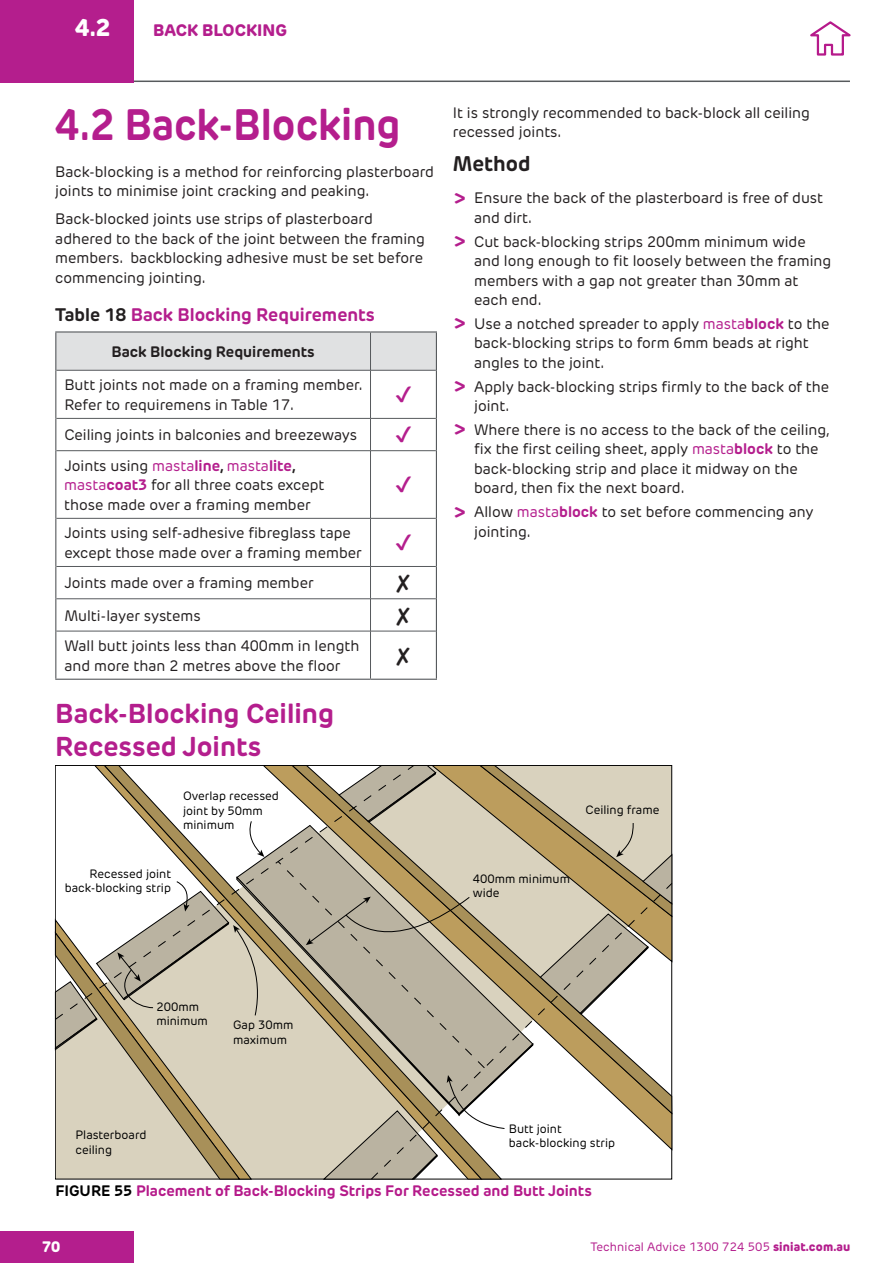
<style>
.page{position:relative;width:893px;height:1263px;background:#fff}
.page>*{position:absolute;margin:0;border:0;box-sizing:border-box;transform-origin:0 0}
.t1{font:700 43.5px "New Rubrik Edge";color:#b41e8d;scale:.93 1}
.t2{font:700 27px/32.4px "New Rubrik Edge";color:#b41e8d}
.t3{font:800 24px "New Rubrik Edge";color:#fff}
.t4{font:700 21px "New Rubrik Edge";color:#231f20}
.t5{font:700 18px "New Rubrik Edge";color:#b41e8d}
.t6{font:800 16.5px "New Rubrik Edge";color:#b41e8d}
.t7{font:15px/19.5px "New Rubrik Edge";color:#231f20}
.t8{font:700 15px "New Rubrik Edge";color:#b51a8a}
.t9{font:700 15px "New Rubrik Edge";color:#231f20}
.t10{font:800 15px "New Rubrik Edge";color:#fff}
.t11{font:12px/14.4px "New Rubrik Edge";color:#000}
.t12{font:12px "New Rubrik Edge";letter-spacing:.01em;color:#b41e8d}
.s1{color:#231f20}
.s2{color:#b41e8d}
.s3{font-weight:700;color:#b41e8d}
.s4{font-weight:700}
.s5{font-weight:700;font-size:18.75px;color:#b41e8d}
.s6{color:#000}
.s7{font-weight:800}
</style>
<div class="page">
<div style="left:0;top:1232px;width:134px;height:31px;background:#b41e8d"></div>
<div style="left:0;top:0;width:134px;height:82px;background:#b41e8d"></div>
<hr style="left:134px;top:81px;width:716px;height:1px;background:#575a5d">
<svg style="left:810px;top:21px;width:41px;height:35px"></svg>
<div style="left:56px;top:333px;width:380px;height:37px;background:#e0e1e2"></div>
<hr style="left:55px;top:331px;width:315px;height:2px;background:#575a5d">
<hr style="left:55px;top:333px;width:1px;height:37px;background:#575a5d">
<hr style="left:370px;top:331px;width:67px;height:2px;background:#575a5d">
<hr style="left:436px;top:333px;width:1px;height:37px;background:#575a5d">
<hr style="left:55px;top:370px;width:1px;height:48px;background:#575a5d">
<hr style="left:436px;top:370px;width:1px;height:48px;background:#575a5d">
<hr style="left:55px;top:418px;width:1px;height:33px;background:#575a5d">
<hr style="left:436px;top:418px;width:1px;height:33px;background:#575a5d">
<hr style="left:55px;top:451px;width:1px;height:67px;background:#575a5d">
<hr style="left:436px;top:451px;width:1px;height:67px;background:#575a5d">
<hr style="left:55px;top:518px;width:1px;height:48px;background:#575a5d">
<hr style="left:436px;top:518px;width:1px;height:48px;background:#575a5d">
<hr style="left:55px;top:566px;width:1px;height:33px;background:#575a5d">
<hr style="left:436px;top:566px;width:1px;height:33px;background:#575a5d">
<hr style="left:55px;top:599px;width:1px;height:32px;background:#575a5d">
<hr style="left:436px;top:599px;width:1px;height:32px;background:#575a5d">
<hr style="left:55px;top:631px;width:1px;height:48px;background:#575a5d">
<hr style="left:436px;top:631px;width:1px;height:48px;background:#575a5d">
<hr style="left:55px;top:679px;width:315px;height:1px;background:#575a5d">
<hr style="left:370px;top:679px;width:67px;height:1px;background:#575a5d">
<hr style="left:370px;top:333px;width:1px;height:37px;background:#575a5d">
<hr style="left:56px;top:370px;width:314px;height:1px;background:#575a5d">
<hr style="left:56px;top:418px;width:314px;height:1px;background:#575a5d">
<hr style="left:56px;top:450px;width:314px;height:1px;background:#575a5d">
<hr style="left:56px;top:518px;width:314px;height:1px;background:#575a5d">
<hr style="left:56px;top:566px;width:314px;height:1px;background:#575a5d">
<hr style="left:56px;top:598px;width:314px;height:1px;background:#575a5d">
<hr style="left:370px;top:370px;width:1px;height:48px;background:#575a5d">
<hr style="left:370px;top:419px;width:1px;height:31px;background:#575a5d">
<hr style="left:370px;top:451px;width:1px;height:67px;background:#575a5d">
<hr style="left:370px;top:518px;width:1px;height:48px;background:#575a5d">
<hr style="left:370px;top:567px;width:1px;height:32px;background:#575a5d">
<hr style="left:370px;top:599px;width:1px;height:32px;background:#575a5d">
<hr style="left:370px;top:370px;width:66px;height:1px;background:#575a5d">
<hr style="left:370px;top:418px;width:66px;height:1px;background:#575a5d">
<hr style="left:370px;top:450px;width:66px;height:1px;background:#575a5d">
<hr style="left:370px;top:518px;width:66px;height:1px;background:#575a5d">
<hr style="left:370px;top:566px;width:66px;height:1px;background:#575a5d">
<hr style="left:370px;top:598px;width:66px;height:1px;background:#575a5d">
<hr style="left:56px;top:631px;width:314px;height:1px;background:#575a5d">
<hr style="left:370px;top:631px;width:1px;height:48px;background:#575a5d">
<hr style="left:370px;top:631px;width:66px;height:1px;background:#575a5d">
<div style="left:55px;top:1050px;width:39px;height:129px;background:#d9d2be"></div>
<svg style="left:104px;top:1050px;width:174px;height:129px;background:#cbc0a6"></svg>
<div style="left:236px;top:1020px;width:42px;height:95px;background:#d9d2be"></div>
<svg style="left:55px;top:765px;width:223px;height:255px"></svg>
<svg style="left:278px;top:765px;width:394px;height:414px"></svg>
<svg style="left:247px;top:821px;width:17px;height:36px"></svg>
<svg style="left:55px;top:881px;width:209px;height:169px"></svg>
<h3 class="t3" style="left:75px;top:12px;width:37px">4.2</h3>
<p class="t6" style="left:153px;top:20px;width:135px">BACK BLOCKING</p>
<h1 class="t1" style="left:55px;top:97px;width:373px">4.2 Back-Blocking</h1>
<p class="t7" style="left:55px;top:162px;width:380px">Back-blocking is a method for reinforcing plasterboard joints to minimise joint cracking and peaking.</p>
<p class="t7" style="left:55px;top:209px;width:371px">Back-blocked joints use strips of plasterboard adhered to the back of the joint between the framing members. backblocking adhesive must be set before commencing jointing.</p>
<p class="t5" style="left:55px;top:304px;width:321px"><span class="s1">Table 18</span> Back Blocking Requirements</p>
<p class="t9" style="left:111px;top:342px;width:205px">Back Blocking Requirements</p>
<p class="t7" style="left:64px;top:375px;width:300px">Butt joints not made on a framing member.<br>Refer to requiremens in Table 17.</p>
<p class="t7" style="left:64px;top:425px;width:294px">Ceiling joints in balconies and breezeways</p>
<p class="t7" style="left:64px;top:456px;width:262px">Joints using <span class="s2">masta</span><span class="s3">line</span><span class="s4">,</span> <span class="s2">masta</span><span class="s3">lite</span><span class="s4">, </span><span class="s2">masta</span><span class="s3">coat3</span> for all three coats except those made over a framing member</p>
<p class="t7" style="left:64px;top:523px;width:299px">Joints using self-adhesive fibreglass tape except those made over a framing member</p>
<p class="t7" style="left:64px;top:573px;width:251px">Joints made over a framing member</p>
<p class="t7" style="left:64px;top:606px;width:138px">Multi-layer systems</p>
<p class="t7" style="left:64px;top:636px;width:297px">Wall butt joints less than 400mm in length and more than 2 metres above the floor</p>
<h2 class="t2" style="left:55px;top:697px;width:280px">Back-Blocking Ceiling<br>Recessed Joints</h2>
<p class="t11" style="left:183px;top:789px;width:97px">Overlap recessed joint by 50mm minimum</p>
<p class="t11" style="left:65px;top:866px;width:108px;text-align:right">Recessed joint back-blocking strip</p>
<p class="t7" style="left:453px;top:103px;width:359px">It is strongly recommended to back-block all ceiling recessed joints.</p>
<h3 class="t4" style="left:453px;top:151px;width:79px">Method</h3>
<p class="t7" style="left:474px;top:188px;width:350px;text-indent:-21px"><span class="s5">&gt;</span> Ensure the back of the plasterboard is free of dust and dirt.</p>
<p class="t7" style="left:474px;top:232px;width:359px;text-indent:-21px"><span class="s5">&gt;</span> Cut back-blocking strips 200mm minimum wide and long enough to fit loosely between the framing members with a gap not greater than 30mm at each end.</p>
<p class="t7" style="left:474px;top:314px;width:357px;text-indent:-21px"><span class="s5">&gt;</span> Use a notched spreader to apply <span class="s2">masta</span><span class="s3">block</span> to the back-blocking strips to form 6mm beads at right angles to the joint.</p>
<p class="t7" style="left:474px;top:377px;width:357px;text-indent:-21px"><span class="s5">&gt;</span> Apply back-blocking strips firmly to the back of the joint.</p>
<p class="t7" style="left:474px;top:420px;width:357px;text-indent:-21px"><span class="s5">&gt;</span> Where there is no access to the back of the ceiling, fix the first ceiling sheet, apply <span class="s2">masta</span><span class="s3">block</span> to the back-blocking strip and place it midway on the board, then fix the next board.</p>
<p class="t7" style="left:474px;top:502px;width:341px;text-indent:-21px"><span class="s5">&gt;</span> Allow <span class="s2">masta</span><span class="s3">block</span> to set before commencing any jointing.</p>
<p class="t11" style="left:586px;top:803px;width:75px">Ceiling frame</p>
<p class="t11" style="left:473px;top:871px;width:99px">400mm minimum wide</p>
<p class="t11" style="left:156px;top:999px;width:53px">200mm minimum</p>
<p class="t11" style="left:233px;top:1018px;width:62px">Gap 30mm maximum</p>
<p class="t11" style="left:76px;top:1128px;width:72px">Plasterboard ceiling</p>
<p class="t11" style="left:509px;top:1121px;width:108px">Butt joint back-blocking strip</p>
<p class="t8" style="left:55px;top:1181px;width:538px"><span class="s6">FIGURE 55</span> Placement of Back-Blocking Strips For Recessed and Butt Joints</p>
<p class="t10" style="left:42px;top:1237px;width:20px">70</p>
<p class="t12" style="left:590px;top:1239px;width:262px">Technical Advice 1300 724 505 <span class="s7">siniat.com.au</span></p>
</div>
